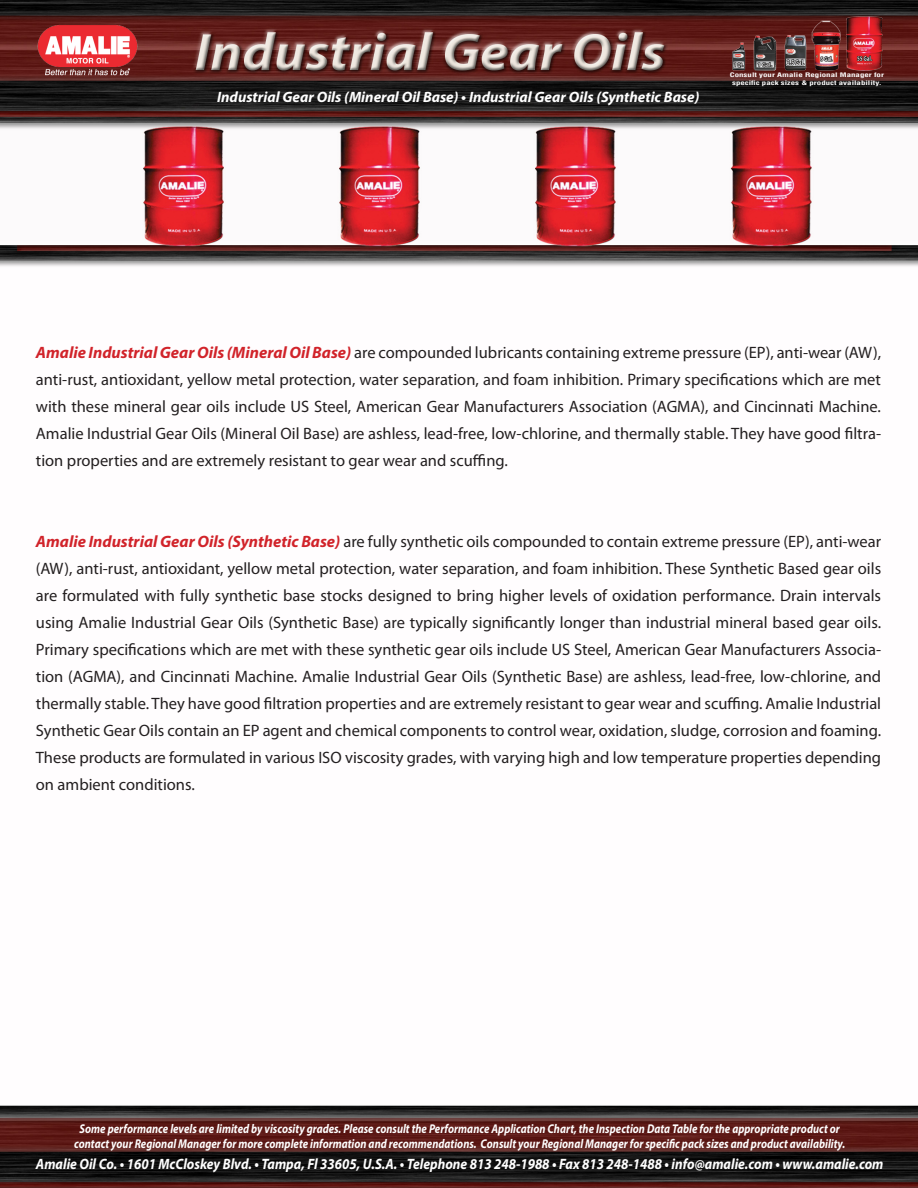
<style>
.page{position:relative;width:918px;height:1188px;background:#fff}
.page>*{position:absolute;margin:0;border:0;box-sizing:border-box;transform-origin:0 0}
.t1{font:16.5px/27px "Myriad Pro";color:#231f20;text-align:justify}
.t2{font:italic 700 15px "Myriad Pro";color:#fff;scale:.9 1}
.t3{font:italic 700 15px "Myriad Pro";color:#fff}
.t4{font:italic 700 12.75px "Myriad Pro";color:#fff;scale:.85 1}
.t5{font:700 condensed 6px "Helvetica";color:#fff;scale:1.47 1}
.s1{font-weight:700;font-style:italic;color:#d1232a}
</style>
<div class="page">
<img style="left:0;top:0;width:918px;height:1188px">
<img style="left:726px;top:13px;width:164px;height:63px">
<img style="left:28px;top:16px;width:121px;height:73px">
<p class="t3" style="left:217px;top:87px;width:484px">Industrial Gear Oils (Mineral Oil Base) • Industrial Gear Oils (Synthetic Base)</p>
<p class="t5" style="left:730px;top:71px;width:106px">Consult your Amalie Regional Manager for</p>
<p class="t5" style="left:732px;top:79px;width:103px">specific pack sizes &amp; product availability.</p>
<p class="t1" style="left:36px;top:338px;width:847px"><span class="s1">Amalie Industrial Gear Oils (Mineral Oil Base)</span> are compounded lubricants containing extreme pressure (EP), anti-wear (AW), anti-rust, antioxidant, yellow metal protection, water separation, and foam inhibition. Primary specifications which are met with these mineral gear oils include US Steel, American Gear Manufacturers Association (AGMA), and Cincinnati Machine.<br>Amalie Industrial Gear Oils (Mineral Oil Base) are ashless, lead-free, low-chlorine, and thermally stable. They have good filtra&shy;tion properties and are extremely resistant to gear wear and scuffing.</p>
<p class="t1" style="left:36px;top:527px;width:847px"><span class="s1">Amalie Industrial Gear Oils (Synthetic Base)</span> are fully synthetic oils compounded to contain extreme pressure (EP), anti-wear (AW), anti-rust, antioxidant, yellow metal protection, water separation, and foam inhibition. These Synthetic Based gear oils are formulated with fully synthetic base stocks designed to bring higher levels of oxidation performance. Drain intervals using Amalie Industrial Gear Oils (Synthetic Base) are typically significantly longer than industrial mineral based gear oils.<br>Primary specifications which are met with these synthetic gear oils include US Steel, American Gear Manufacturers Associa&shy;tion (AGMA), and Cincinnati Machine. Amalie Industrial Gear Oils (Synthetic Base) are ashless, lead-free, low-chlorine, and thermally stable. They have good filtration properties and are extremely resistant to gear wear and scuffing. Amalie Industrial Synthetic Gear Oils contain an EP agent and chemical components to control wear, oxidation, sludge, corrosion and foaming.<br>These products are formulated in various ISO viscosity grades, with varying high and low temperature properties depending on ambient conditions.</p>
<p class="t4" style="left:80px;top:1120px;width:896px">Some performance levels are limited by viscosity grades. Please consult the Performance Application Chart, the Inspection Data Table for the appropriate product or</p>
<p class="t4" style="left:74px;top:1135px;width:909px">contact your Regional Manager for more complete information and recommendations. Consult your Regional Manager for specific pack sizes and product availability.</p>
<p class="t2" style="left:36px;top:1155px;width:943px">Amalie Oil Co. • 1601 McCloskey Blvd. • Tampa, Fl 33605, U.S.A. • Telephone 813 248-1988 • Fax 813 248-1488 • info@amalie.com • www.amalie.com</p>
</div>
